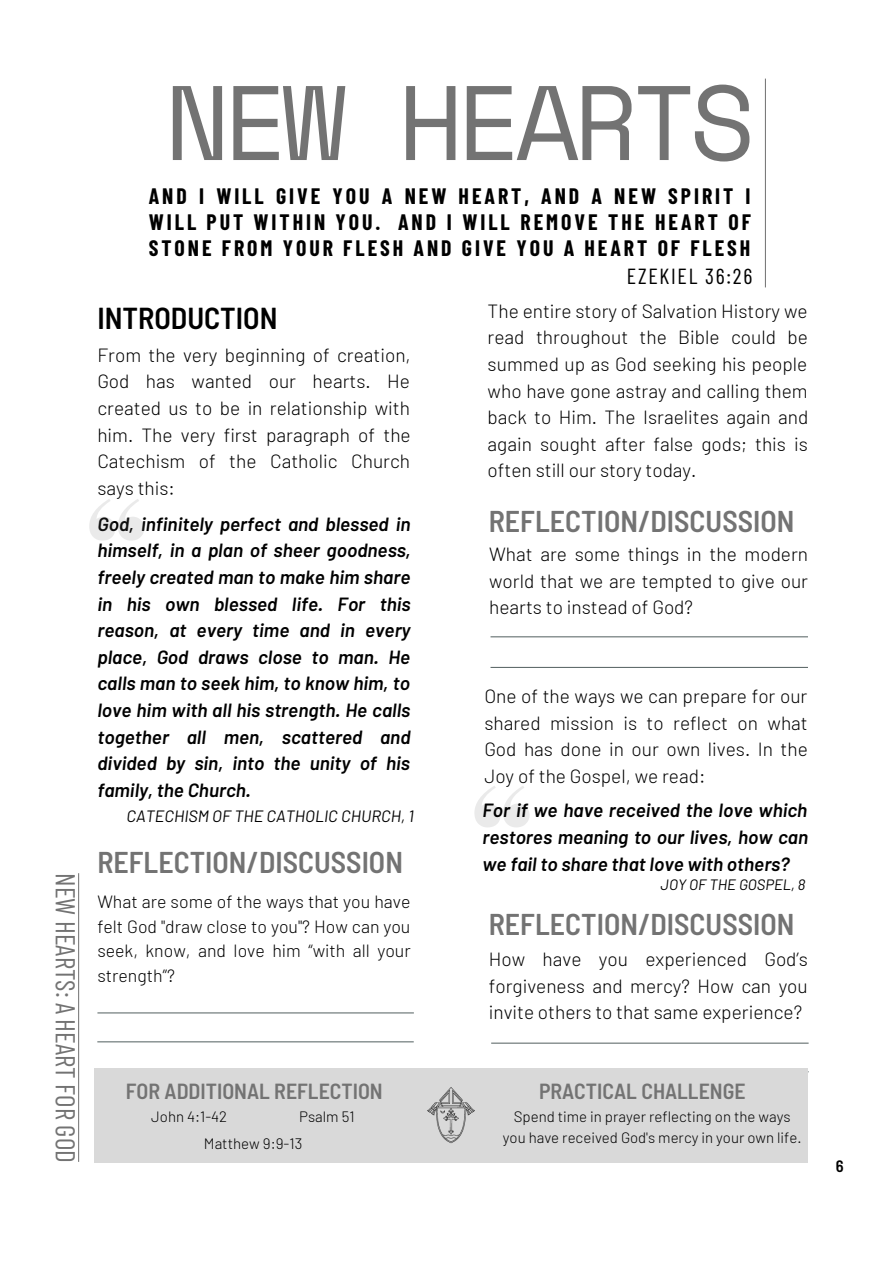
<style>
.page{position:relative;width:894px;height:1264px;background:#fff}
.page>*{position:absolute;margin:0;border:0;box-sizing:border-box;transform-origin:0 0}
.t1{font:105.6px "Space Mono";letter-spacing:-.06em;color:#737373}
.t2{font:600 semi-condensed 30.3px "Barlow";color:#000}
.t3{font:600 semi-condensed 30px "Barlow";color:#737373}
.t4{font:27.3px "Barlow Condensed";color:#737373}
.t5{font:700 21.75px/26px "Barlow Condensed";letter-spacing:.135em;color:#000;text-align:justify}
.t6{font:600 semi-condensed 21.75px "Barlow";color:#737373}
.t7{font:21.75px "Barlow Condensed";letter-spacing:.08em;color:#000}
.t8{font:300 19.05px/26.5px "Barlow";color:#000;text-align:justify}
.t9{font:italic 600 19.05px/26.5px "Barlow";color:#000;text-align:justify}
.t10{font:300 17.7px/24.6px "Barlow";color:#000;text-align:justify}
.t11{font:600 semi-condensed 16.5px "Barlow";color:#000}
.t12{font:italic 16.35px "Barlow";color:#000}
.t13{font:300 15px/20.4px "Barlow";color:#000;text-align:center}
.t14{font:italic 15px "Barlow";color:#000}
</style>
<div class="page">
<hr style="left:764px;top:79px;width:1px;height:208px;background:#737373">
<svg style="left:474px;top:786px;width:55px;height:41px"></svg>
<hr style="left:97px;top:1012px;width:317px;height:1px;background:#556262">
<hr style="left:97px;top:1041px;width:316px;height:1px;background:#556262">
<hr style="left:491px;top:1042px;width:317px;height:1px;background:#556262">
<hr style="left:491px;top:1071px;width:317px;height:1px;background:#556262">
<hr style="left:490px;top:636px;width:317px;height:1px;background:#556262">
<hr style="left:490px;top:667px;width:317px;height:1px;background:#556262">
<svg style="left:89px;top:499px;width:55px;height:41px"></svg>
<div style="left:94px;top:1068px;width:713px;height:94px;background:#d9d9d9"></div>
<hr style="left:78px;top:873px;width:1px;height:288px;background:#737373">
<img style="left:427px;top:1087px;width:47px;height:57px">
<h3 class="t4" style="left:83px;top:873px;width:291px;rotate:90deg">NEW HEARTS: A HEART FOR GOD</h3>
<h1 class="t1" style="left:165px;top:42px;width:591px">NEW HEARTS</h1>
<p class="t5" style="left:149px;top:182px;width:603px">AND I WILL GIVE YOU A NEW HEART, AND A NEW SPIRIT I WILL PUT WITHIN YOU. AND I WILL REMOVE THE HEART OF STONE FROM YOUR FLESH AND GIVE YOU A HEART OF FLESH</p>
<p class="t7" style="left:626px;top:262px;width:127px">EZEKIEL 36:26</p>
<h2 class="t2" style="left:97px;top:298px;width:182px">INTRODUCTION</h2>
<p class="t8" style="left:97px;top:341px;width:315px">From the very beginning of creation, God has wanted our hearts. He created us to be in relationship with him. The very first paragraph of the Catechism of the Catholic Church says this:</p>
<p class="t9" style="left:97px;top:510px;width:315px">God, infinitely perfect and blessed in himself, in a plan of sheer goodness, freely created man to make him share in his own blessed life. For this reason, at every time and in every place, God draws close to man. He calls man to seek him, to know him, to love him with all his strength. He calls together all men, scattered and divided by sin, into the unity of his family, the Church.</p>
<p class="t12" style="left:126px;top:805px;width:289px">CATECHISM OF THE CATHOLIC CHURCH, 1</p>
<h3 class="t3" style="left:97px;top:842px;width:307px">REFLECTION/DISCUSSION</h3>
<p class="t10" style="left:97px;top:888px;width:315px">What are some of the ways that you have felt God "draw close to you"? How can you seek, know, and love him “with all your strength”?</p>
<p class="t8" style="left:487px;top:297px;width:322px">The entire story of Salvation History we read throughout the Bible could be summed up as God seeking his people who have gone astray and calling them back to Him. The Israelites again and again sought after false gods; this is often still our story today.</p>
<h3 class="t3" style="left:488px;top:501px;width:307px">REFLECTION/DISCUSSION</h3>
<p class="t8" style="left:489px;top:540px;width:320px">What are some things in the modern world that we are tempted to give our hearts to instead of God?</p>
<p class="t8" style="left:484px;top:682px;width:325px">One of the ways we can prepare for our shared mission is to reflect on what God has done in our own lives. In the Joy of the Gospel, we read:</p>
<p class="t9" style="left:482px;top:796px;width:327px">For if we have received the love which restores meaning to our lives, how can we fail to share that love with others?</p>
<p class="t14" style="left:660px;top:874px;width:146px">JOY OF THE GOSPEL, 8</p>
<h3 class="t3" style="left:488px;top:904px;width:307px">REFLECTION/DISCUSSION</h3>
<p class="t8" style="left:488px;top:945px;width:321px">How have you experienced God’s forgiveness and mercy? How can you invite others to that same experience?</p>
<p class="t6" style="left:126px;top:1077px;width:258px">FOR ADDITIONAL REFLECTION</p>
<p class="t6" style="left:539px;top:1077px;width:208px">PRACTICAL CHALLENGE</p>
<p class="t13" style="left:502px;top:1106px;width:300px">Spend time in prayer reflecting on the ways you have received God's mercy in your own life.</p>
<p class="t13" style="left:151px;top:1106px;width:77px">John 4:1-42</p>
<p class="t13" style="left:299px;top:1106px;width:57px">Psalm 51</p>
<p class="t13" style="left:204px;top:1133px;width:100px">Matthew 9:9-13</p>
<p class="t11" style="left:835px;top:1155px;width:9px">6</p>
</div>
